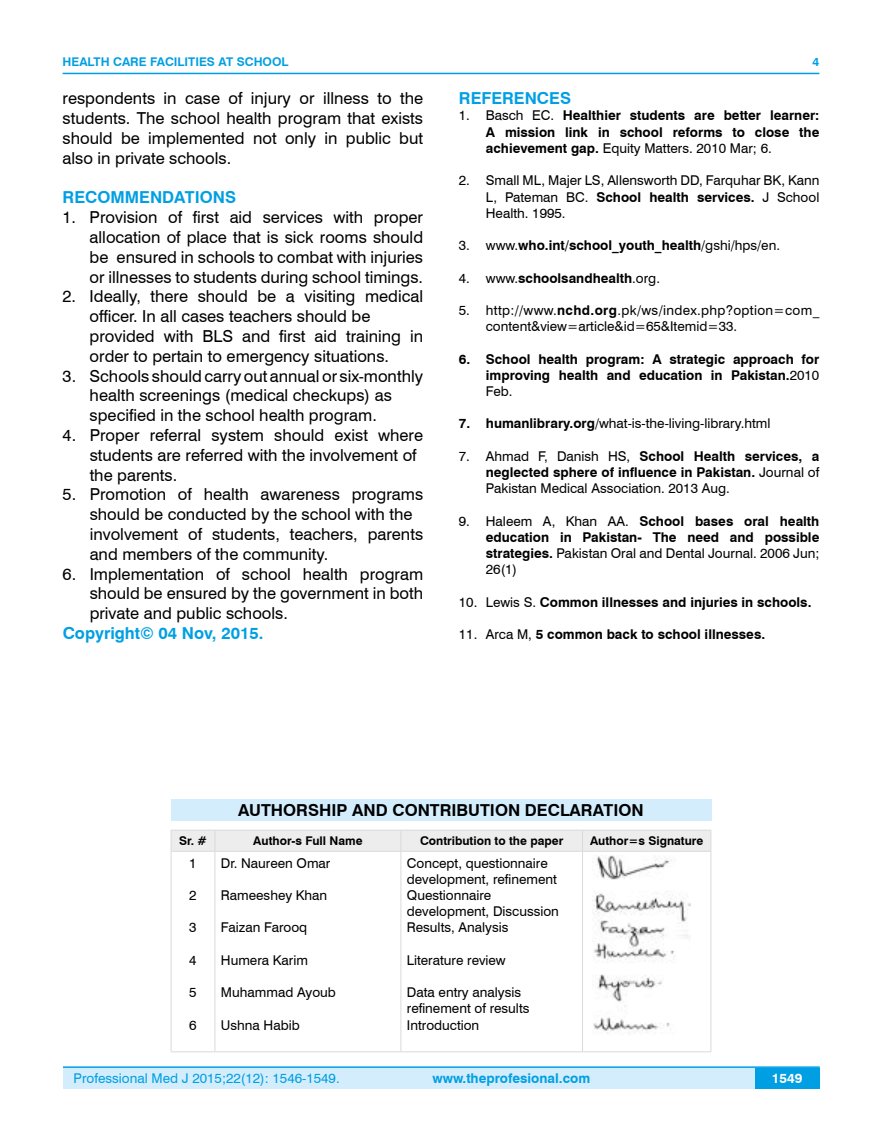
<style>
.page{position:relative;width:882px;height:1145px;background:#fff}
.page>*{position:absolute;margin:0;border:0;box-sizing:border-box;transform-origin:0 0}
.t1{font:16.5px/19.8px "Swiss 721 BT";color:#000}
.t2{font:700 16.5px "Swiss 721 BT";color:#009fe3}
.t3{font:700 16.5px "Swiss 721 BT";color:#000}
.t4{font:13.5px/16.2px "Swiss 721 BT";color:#000}
.t5{font:700 13.5px/16.2px "Swiss 721 BT";color:#000;text-align:justify}
.t6{font:13.5px "Swiss 721 BT";color:#009fe3}
.t7{font:700 13.5px "Swiss 721 BT";color:#009fe3}
.t8{font:700 13.5px "Swiss 721 BT";color:#fff}
.t9{font:700 12px "Swiss 721 BT";color:#000}
.t10{font:700 12px "Swiss 721 BT";color:#009fe3}
.s1{font-weight:400}
.s2{font-weight:700}
</style>
<div class="page">
<div style="left:63px;top:1067px;width:756px;height:21px;background:#d4edfc"></div>
<hr style="left:63px;top:1066px;width:756px;height:2px;background:#009fe3">
<div style="left:754px;top:1068px;width:65px;height:20px;background:#009fe3"></div>
<hr style="left:63px;top:73px;width:756px;height:1px;background:#009fe3">
<div style="left:171px;top:798px;width:540px;height:22px;background:#d4edfc"></div>
<hr style="left:171px;top:829px;width:44px;height:1px;background:#dadada">
<hr style="left:215px;top:829px;width:185px;height:1px;background:#dadada">
<hr style="left:400px;top:829px;width:182px;height:1px;background:#dadada">
<hr style="left:582px;top:829px;width:129px;height:1px;background:#dadada">
<div style="left:171px;top:830px;width:540px;height:21px;background:#ededed"></div>
<hr style="left:171px;top:851px;width:44px;height:1px;background:#dadada">
<hr style="left:171px;top:851px;width:1px;height:200px;background:#dadada">
<hr style="left:215px;top:851px;width:185px;height:1px;background:#dadada">
<hr style="left:214px;top:851px;width:1px;height:200px;background:#dadada">
<hr style="left:400px;top:851px;width:182px;height:1px;background:#dadada">
<hr style="left:400px;top:851px;width:1px;height:200px;background:#dadada">
<hr style="left:582px;top:851px;width:129px;height:1px;background:#dadada">
<hr style="left:582px;top:851px;width:1px;height:200px;background:#dadada">
<hr style="left:710px;top:851px;width:1px;height:200px;background:#dadada">
<hr style="left:171px;top:1051px;width:44px;height:1px;background:#dadada">
<hr style="left:215px;top:1051px;width:185px;height:1px;background:#dadada">
<hr style="left:400px;top:1051px;width:182px;height:1px;background:#dadada">
<hr style="left:582px;top:1051px;width:129px;height:1px;background:#dadada">
<img style="left:592px;top:855px;width:98px;height:180px">
<p class="t10" style="left:63px;top:53px;width:227px">HEALTH CARE FACILITIES AT SCHOOL</p>
<p class="t1" style="left:63px;top:88px;width:362px;text-align:justify">respondents in case of injury or illness to the students. The school health program that exists should be implemented not only in public but also in private schools.</p>
<p class="t2" style="left:63px;top:186px;width:175px">RECOMMENDATIONS</p>
<p class="t1" style="left:90px;top:207px;width:335px;text-align:justify;text-indent:-27px">1. Provision of first aid services with proper allocation of place that is sick rooms should be ensured in schools to combat with injuries or illnesses to students during school timings.</p>
<p class="t1" style="left:90px;top:286px;width:335px;text-indent:-27px">2. Ideally, there should be a visiting medical officer. In all cases teachers should be provided with BLS and first aid training in order to pertain to emergency situations.</p>
<p class="t1" style="left:90px;top:365px;width:335px;text-indent:-27px">3. Schools should carry out annual or six-monthly health screenings (medical checkups) as specified in the school health program.</p>
<p class="t1" style="left:90px;top:424px;width:335px;text-indent:-27px">4. Proper referral system should exist where students are referred with the involvement of the parents.</p>
<p class="t1" style="left:90px;top:484px;width:335px;text-indent:-27px">5. Promotion of health awareness programs should be conducted by the school with the involvement of students, teachers, parents and members of the community.</p>
<p class="t1" style="left:90px;top:563px;width:335px;text-align:justify;text-indent:-27px">6. Implementation of school health program should be ensured by the government in both private and public schools.</p>
<p class="t2" style="left:63px;top:622px;width:202px">Copyright© 04 Nov, 2015.</p>
<p class="t10" style="left:812px;top:53px;width:8px">4</p>
<p class="t2" style="left:458px;top:87px;width:114px">REFERENCES</p>
<p class="t5" style="left:485px;top:107px;width:335px;text-indent:-27px"><span class="s1">1. Basch EC.</span> Healthier students are better learner:<br>A mission link in school reforms to close the achievement gap. <span class="s1">Equity Matters. 2010 Mar; 6.</span></p>
<p class="t4" style="left:485px;top:172px;width:335px;text-align:justify;text-indent:-27px">2. Small ML, Majer LS, Allensworth DD, Farquhar BK, Kann L, Pateman BC. <span class="s2">School health services.</span> J School Health. 1995.</p>
<p class="t5" style="left:458px;top:237px;width:322px"><span class="s1">3. www.</span>who.int/school_youth_health<span class="s1">/gshi/hps/en.</span></p>
<p class="t5" style="left:458px;top:269px;width:203px"><span class="s1">4. www.</span>schoolsandhealth<span class="s1">.org.</span></p>
<p class="t4" style="left:485px;top:301px;width:335px;text-indent:-27px">5. http://www.<span class="s2">nchd.org</span>.pk/ws/index.php?option=com_ content&amp;view=article&amp;id=65&amp;Itemid=33.</p>
<p class="t5" style="left:485px;top:350px;width:335px;text-indent:-27px">6. School health program: A strategic approach for improving health and education in Pakistan.<span class="s1">2010<br>Feb.</span></p>
<p class="t4" style="left:458px;top:415px;width:313px"><span class="s2">7. humanlibrary.org</span>/what-is-the-living-library.html</p>
<p class="t4" style="left:485px;top:447px;width:335px;text-align:justify;text-indent:-27px">7. Ahmad F, Danish HS, <span class="s2">School Health services, a neglected sphere of influence in Pakistan.</span> Journal of Pakistan Medical Association. 2013 Aug.</p>
<p class="t5" style="left:485px;top:512px;width:335px;text-indent:-27px"><span class="s1">9. Haleem A, Khan AA.</span> School bases oral health education in Pakistan- The need and possible strategies. <span class="s1">Pakistan Oral and Dental Journal. 2006 Jun; 26(1)</span></p>
<p class="t5" style="left:458px;top:593px;width:354px"><span class="s1">10. Lewis S.</span> Common illnesses and injuries in schools.</p>
<p class="t5" style="left:458px;top:625px;width:308px"><span class="s1">11. Arca M,</span> 5 common back to school illnesses.</p>
<p class="t3" style="left:238px;top:798px;width:406px">AUTHORSHIP AND CONTRIBUTION DECLARATION</p>
<p class="t9" style="left:179px;top:832px;width:29px">Sr. #</p>
<p class="t9" style="left:253px;top:832px;width:111px">Author-s Full Name</p>
<p class="t9" style="left:420px;top:832px;width:145px">Contribution to the paper</p>
<p class="t9" style="left:589px;top:832px;width:115px">Author=s Signature</p>
<p class="t4" style="left:189px;top:854px;width:9px">1</p>
<p class="t4" style="left:189px;top:886px;width:9px">2</p>
<p class="t4" style="left:189px;top:919px;width:9px">3</p>
<p class="t4" style="left:189px;top:951px;width:9px">4</p>
<p class="t4" style="left:189px;top:983px;width:9px">5</p>
<p class="t4" style="left:189px;top:1016px;width:9px">6</p>
<p class="t4" style="left:221px;top:854px;width:111px">Dr. Naureen Omar</p>
<p class="t4" style="left:221px;top:886px;width:108px">Rameeshey Khan</p>
<p class="t4" style="left:221px;top:919px;width:88px">Faizan Farooq</p>
<p class="t4" style="left:221px;top:951px;width:88px">Humera Karim</p>
<p class="t4" style="left:221px;top:983px;width:116px">Muhammad Ayoub</p>
<p class="t4" style="left:221px;top:1016px;width:80px">Ushna Habib</p>
<p class="t4" style="left:406px;top:854px;width:153px">Concept, questionnaire development, refinement<br>Questionnaire development, Discussion<br>Results, Analysis</p>
<p class="t4" style="left:406px;top:951px;width:100px">Literature review</p>
<p class="t4" style="left:406px;top:983px;width:124px">Data entry analysis refinement of results<br>Introduction</p>
<p class="t6" style="left:74px;top:1069px;width:267px">Professional Med J 2015;22(12): 1546-1549.</p>
<p class="t7" style="left:432px;top:1069px;width:159px">www.theprofesional.com</p>
<p class="t8" style="left:771px;top:1069px;width:32px">1549</p>
</div>
